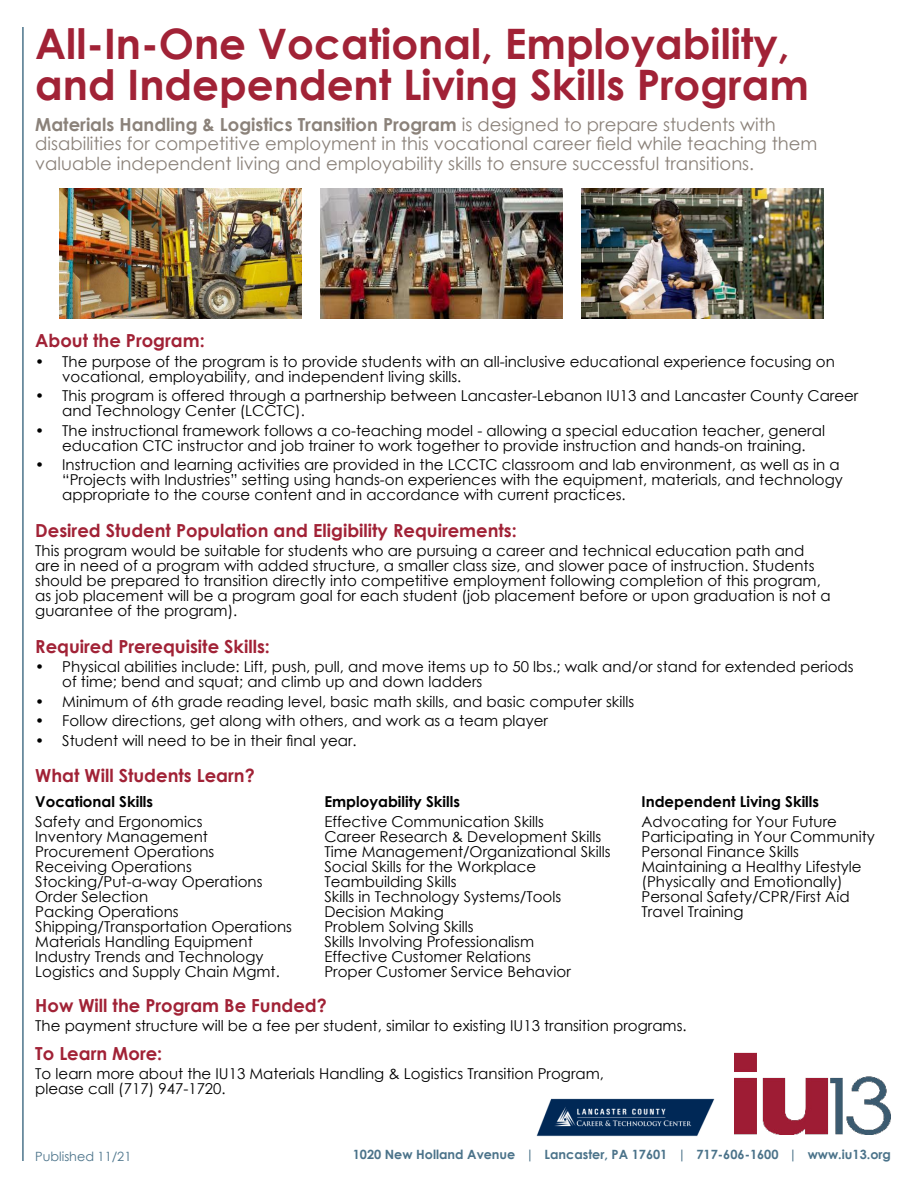
<style>
.page{position:relative;width:918px;height:1188px;background:#fff}
.page>*{position:absolute;margin:0;border:0;box-sizing:border-box;transform-origin:0 0}
.t1{font:700 42px/40.5px "Century Gothic";color:#a12236}
.t2{font:18px/19.5px "Century Gothic";color:#8b827a}
.t3{font:700 18px "Century Gothic";color:#a12236}
.t4{font:15px/15px "Century Gothic";color:#000}
.t5{font:700 15px "Century Gothic";color:#000}
.t6{font:700 12.75px "Century Gothic";color:#4b738a}
.t7{font:12.75px "Century Gothic";color:#4b738a}
.s1{font-weight:700}
</style>
<div class="page">
<img style="left:536px;top:1098px;width:179px;height:39px">
<hr style="left:22px;top:27px;width:2px;height:1134px;background:#4b738a">
<img style="left:735px;top:1053px;width:156px;height:81px">
<img style="left:59px;top:189px;width:243px;height:130px">
<img style="left:320px;top:189px;width:243px;height:130px">
<img style="left:581px;top:189px;width:243px;height:130px">
<h1 class="t1" style="left:35px;top:22px;width:775px">All-In-One Vocational, Employability, and Independent Living Skills Program</h1>
<p class="t2" style="left:35px;top:114px;width:784px"><span class="s1">Materials Handling &amp; Logistics Transition Program</span> is designed to prepare students with disabilities for competitive employment in this vocational career field while teaching them valuable independent living and employability skills to ensure successful transitions.</p>
<p class="t3" style="left:35px;top:327px;width:171px">About the Program:</p>
<p class="t4" style="left:62px;top:354px;width:774px;text-indent:-27px">• The purpose of the program is to provide students with an all-inclusive educational experience focusing on vocational, employability, and independent living skills.</p>
<p class="t4" style="left:62px;top:388px;width:798px;text-indent:-27px">• This program is offered through a partnership between Lancaster-Lebanon IU13 and Lancaster County Career and Technology Center (LCCTC).</p>
<p class="t4" style="left:35px;top:423px;width:791px;text-align:center">• The instructional framework follows a co-teaching model - allowing a special education teacher, general education CTC instructor and job trainer to work together to provide instruction and hands-on training.</p>
<p class="t4" style="left:62px;top:457px;width:782px;text-indent:-27px">• Instruction and learning activities are provided in the LCCTC classroom and lab environment, as well as in a “Projects with Industries” setting using hands-on experiences with the equipment, materials, and technology appropriate to the course content and in accordance with current practices.</p>
<p class="t3" style="left:35px;top:517px;width:483px">Desired Student Population and Eligibility Requirements:</p>
<p class="t4" style="left:35px;top:543px;width:797px">This program would be suitable for students who are pursuing a career and technical education path and are in need of a program with added structure, a smaller class size, and slower pace of instruction. Students should be prepared to transition directly into competitive employment following completion of this program, as job placement will be a program goal for each student (job placement before or upon graduation is not a guarantee of the program).</p>
<p class="t3" style="left:35px;top:633px;width:236px">Required Prerequisite Skills:</p>
<p class="t4" style="left:62px;top:659px;width:793px;text-indent:-27px">• Physical abilities include: Lift, push, pull, and move items up to 50 lbs.; walk and/or stand for extended periods of time; bend and squat; and climb up and down ladders</p>
<p class="t4" style="left:35px;top:694px;width:601px">• Minimum of 6th grade reading level, basic math skills, and basic computer skills</p>
<p class="t4" style="left:35px;top:713px;width:514px">• Follow directions, get along with others, and work as a team player</p>
<p class="t4" style="left:35px;top:733px;width:323px">• Student will need to be in their final year.</p>
<p class="t3" style="left:35px;top:762px;width:221px">What Will Students Learn?</p>
<p class="t5" style="left:35px;top:790px;width:119px">Vocational Skills</p>
<p class="t4" style="left:35px;top:814px;width:258px">Safety and Ergonomics<br>Inventory Management<br>Procurement Operations<br>Receiving Operations<br>Stocking/Put-a-way Operations<br>Order Selection<br>Packing Operations<br>Shipping/Transportation Operations<br>Materials Handling Equipment<br>Industry Trends and Technology<br>Logistics and Supply Chain Mgmt.</p>
<p class="t5" style="left:324px;top:790px;width:137px">Employability Skills</p>
<p class="t4" style="left:324px;top:814px;width:288px">Effective Communication Skills<br>Career Research &amp; Development Skills<br>Time Management/Organizational Skills<br>Social Skills for the Workplace<br>Teambuilding Skills<br>Skills in Technology Systems/Tools<br>Decision Making<br>Problem Solving Skills<br>Skills Involving Professionalism<br>Effective Customer Relations<br>Proper Customer Service Behavior</p>
<p class="t5" style="left:642px;top:790px;width:179px">Independent Living Skills</p>
<p class="t4" style="left:642px;top:814px;width:235px">Advocating for Your Future<br>Participating in Your Community<br>Personal Finance Skills<br>Maintaining a Healthy Lifestyle (Physically and Emotionally)<br>Personal Safety/CPR/First Aid<br>Travel Training</p>
<p class="t3" style="left:35px;top:991px;width:293px">How Will the Program Be Funded?</p>
<p class="t4" style="left:35px;top:1018px;width:653px">The payment structure will be a fee per student, similar to existing IU13 transition programs.</p>
<p class="t3" style="left:35px;top:1040px;width:129px">To Learn More:</p>
<p class="t4" style="left:35px;top:1066px;width:570px">To learn more about the IU13 Materials Handling &amp; Logistics Transition Program, please call (717) 947-1720.</p>
<p class="t7" style="left:35px;top:1147px;width:98px">Published 11/21</p>
<p class="t6" style="left:353px;top:1145px;width:540px">1020 New Holland Avenue | Lancaster, PA 17601 | 717-606-1600 | www.iu13.org</p>
</div>
